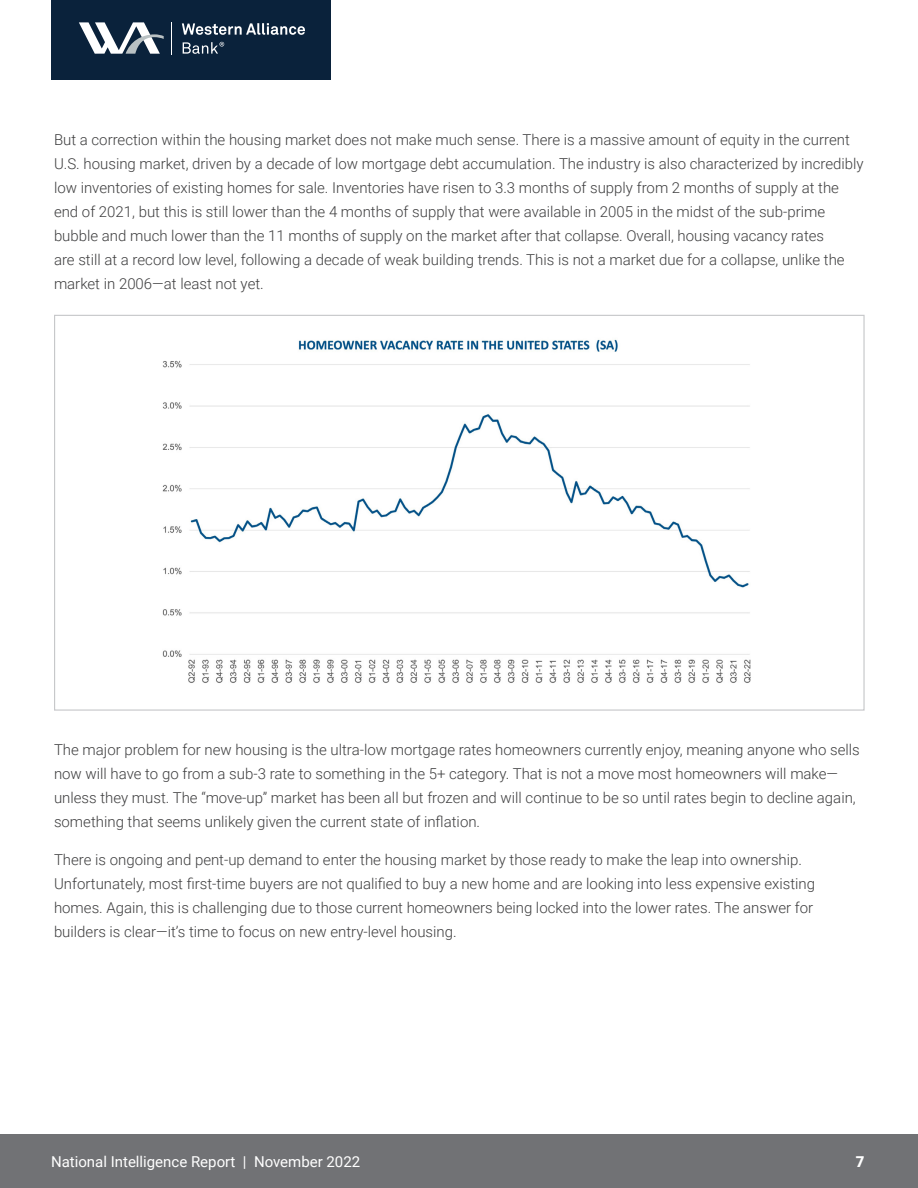
<style>
.page{position:relative;width:918px;height:1188px;background:#fff}
.page>*{position:absolute;margin:0;border:0;box-sizing:border-box;transform-origin:0 0}
.t1{font:300 15px/24px "Roboto";color:#3e3e3f}
.t2{font:15px "Roboto";color:#fff}
.t3{font:900 15px "Roboto";color:#fff}
</style>
<div class="page">
<div style="left:0;top:1134px;width:918px;height:54px;background:#717275"></div>
<div style="left:51px;top:0;width:280px;height:80px;background:#0a223b"></div>
<svg style="left:182px;top:23px;width:123px;height:12px"></svg>
<svg style="left:79px;top:22px;width:85px;height:32px"></svg>
<svg style="left:183px;top:42px;width:41px;height:12px"></svg>
<hr style="left:171px;top:22px;width:1px;height:32px;background:#fff">
<img style="left:162px;top:339px;width:589px;height:344px">
<p class="t1" style="left:54px;top:127px;width:811px">But a correction within the housing market does not make much sense. There is a massive amount of equity in the current U.S. housing market, driven by a decade of low mortgage debt accumulation. The industry is also characterized by incredibly low inventories of existing homes for sale. Inventories have risen to 3.3 months of supply from 2 months of supply at the end of 2021, but this is still lower than the 4 months of supply that were available in 2005 in the midst of the sub-prime bubble and much lower than the 11 months of supply on the market after that collapse. Overall, housing vacancy rates<br>are still at a record low level, following a decade of weak building trends. This is not a market due for a collapse, unlike the market in 2006—at least not yet.</p>
<p class="t1" style="left:54px;top:737px;width:807px">The major problem for new housing is the ultra-low mortgage rates homeowners currently enjoy, meaning anyone who sells now will have to go from a sub-3 rate to something in the 5+ category. That is not a move most homeowners will make— unless they must. The “move-up” market has been all but frozen and will continue to be so until rates begin to decline again, something that seems unlikely given the current state of inflation.</p>
<p class="t1" style="left:54px;top:847px;width:763px">There is ongoing and pent-up demand to enter the housing market by those ready to make the leap into ownership.<br>Unfortunately, most first-time buyers are not qualified to buy a new home and are looking into less expensive existing homes. Again, this is challenging due to those current homeowners being locked into the lower rates. The answer for builders is clear—it’s time to focus on new entry-level housing.</p>
<p class="t2" style="left:51px;top:1151px;width:311px">National Intelligence Report | November 2022</p>
<p class="t3" style="left:856px;top:1151px;width:10px">7</p>
</div>
